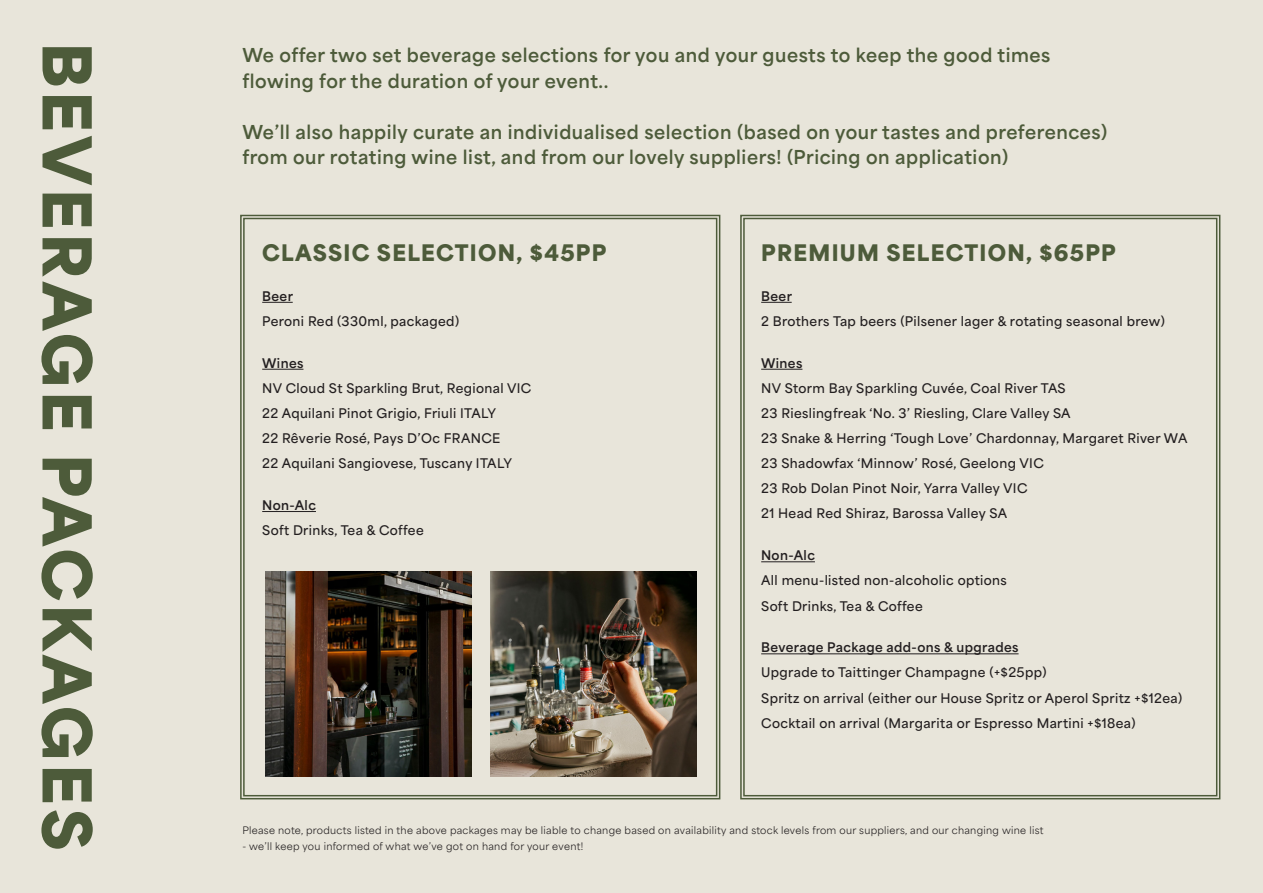
<style>
.page{position:relative;width:1263px;height:893px;background:#e8e5da}
.page>*{position:absolute;margin:0;border:0;box-sizing:border-box;transform-origin:0 0}
.t1{font:900 63.15px "Area Normal";letter-spacing:.06em;color:#4d5b3a}
.t2{font:900 21.45px "Area Normal";letter-spacing:.06em;color:#4d5b3a}
.t3{font:700 18px/25.5px "Area Normal";letter-spacing:.03em;color:#4d5b3a}
.t4{font:600 12.45px "Area Normal";letter-spacing:.03em;color:#231f20}
.t5{font:700 12.45px "Area Normal";letter-spacing:.03em;color:#231f20}
.t6{font:9.75px "Area Normal";letter-spacing:.03em;color:#231f20}
</style>
<div class="page">
<svg style="left:240px;top:214px;width:481px;height:586px"></svg>
<svg style="left:740px;top:214px;width:481px;height:586px"></svg>
<img style="left:265px;top:571px;width:206px;height:206px">
<img style="left:490px;top:571px;width:206px;height:206px">
<p class="t1" style="left:125px;top:43px;width:809px;rotate:90deg">BEVERAGE PACKAGES</p>
<p class="t3" style="left:242px;top:41px;width:809px">We offer two set beverage selections for you and your guests to keep the good times flowing for the duration of your event..</p>
<p class="t3" style="left:242px;top:117px;width:866px">We’ll also happily curate an individualised selection (based on your tastes and preferences) from our rotating wine list, and from our lovely suppliers! (Pricing on application)</p>
<p class="t2" style="left:262px;top:233px;width:346px">CLASSIC SELECTION, $45PP</p>
<p class="t2" style="left:761px;top:233px;width:356px">PREMIUM SELECTION, $65PP</p>
<p class="t5" style="left:262px;top:285px;width:32px">Beer</p>
<p class="t4" style="left:262px;top:310px;width:198px">Peroni Red (330ml, packaged)</p>
<p class="t5" style="left:262px;top:352px;width:43px">Wines</p>
<p class="t4" style="left:262px;top:377px;width:271px">NV Cloud St Sparkling Brut, Regional VIC</p>
<p class="t4" style="left:262px;top:402px;width:235px">22 Aquilani Pinot Grigio, Friuli ITALY</p>
<p class="t4" style="left:262px;top:427px;width:240px">22 Rêverie Rosé, Pays D’Oc FRANCE</p>
<p class="t4" style="left:262px;top:452px;width:251px">22 Aquilani Sangiovese, Tuscany ITALY</p>
<p class="t5" style="left:262px;top:494px;width:55px">Non-Alc</p>
<p class="t4" style="left:262px;top:519px;width:163px">Soft Drinks, Tea &amp; Coffee</p>
<p class="t5" style="left:761px;top:285px;width:32px">Beer</p>
<p class="t4" style="left:761px;top:310px;width:405px">2 Brothers Tap beers (Pilsener lager &amp; rotating seasonal brew)</p>
<p class="t5" style="left:761px;top:352px;width:43px">Wines</p>
<p class="t4" style="left:761px;top:377px;width:306px">NV Storm Bay Sparkling Cuvée, Coal River TAS</p>
<p class="t4" style="left:761px;top:402px;width:311px">23 Rieslingfreak ‘No. 3’ Riesling, Clare Valley SA</p>
<p class="t4" style="left:761px;top:427px;width:428px">23 Snake &amp; Herring ‘Tough Love’ Chardonnay, Margaret River WA</p>
<p class="t4" style="left:761px;top:452px;width:284px">23 Shadowfax ‘Minnow’ Rosé, Geelong VIC</p>
<p class="t4" style="left:761px;top:477px;width:268px">23 Rob Dolan Pinot Noir, Yarra Valley VIC</p>
<p class="t4" style="left:761px;top:503px;width:247px">21 Head Red Shiraz, Barossa Valley SA</p>
<p class="t5" style="left:761px;top:544px;width:55px">Non-Alc</p>
<p class="t4" style="left:761px;top:569px;width:247px">All menu-listed non-alcoholic options</p>
<p class="t4" style="left:761px;top:595px;width:163px">Soft Drinks, Tea &amp; Coffee</p>
<p class="t5" style="left:761px;top:636px;width:259px">Beverage Package add-ons &amp; upgrades</p>
<p class="t4" style="left:761px;top:661px;width:287px">Upgrade to Taittinger Champagne (+$25pp)</p>
<p class="t4" style="left:761px;top:687px;width:422px">Spritz on arrival (either our House Spritz or Aperol Spritz +$12ea)</p>
<p class="t4" style="left:761px;top:712px;width:376px">Cocktail on arrival (Margarita or Espresso Martini +$18ea)</p>
<p class="t6" style="left:242px;top:821px;width:802px">Please note, products listed in the above packages may be liable to change based on availability and stock levels from our suppliers, and our changing wine list</p>
<p class="t6" style="left:242px;top:838px;width:342px">- we’ll keep you informed of what we’ve got on hand for your event!</p>
</div>
